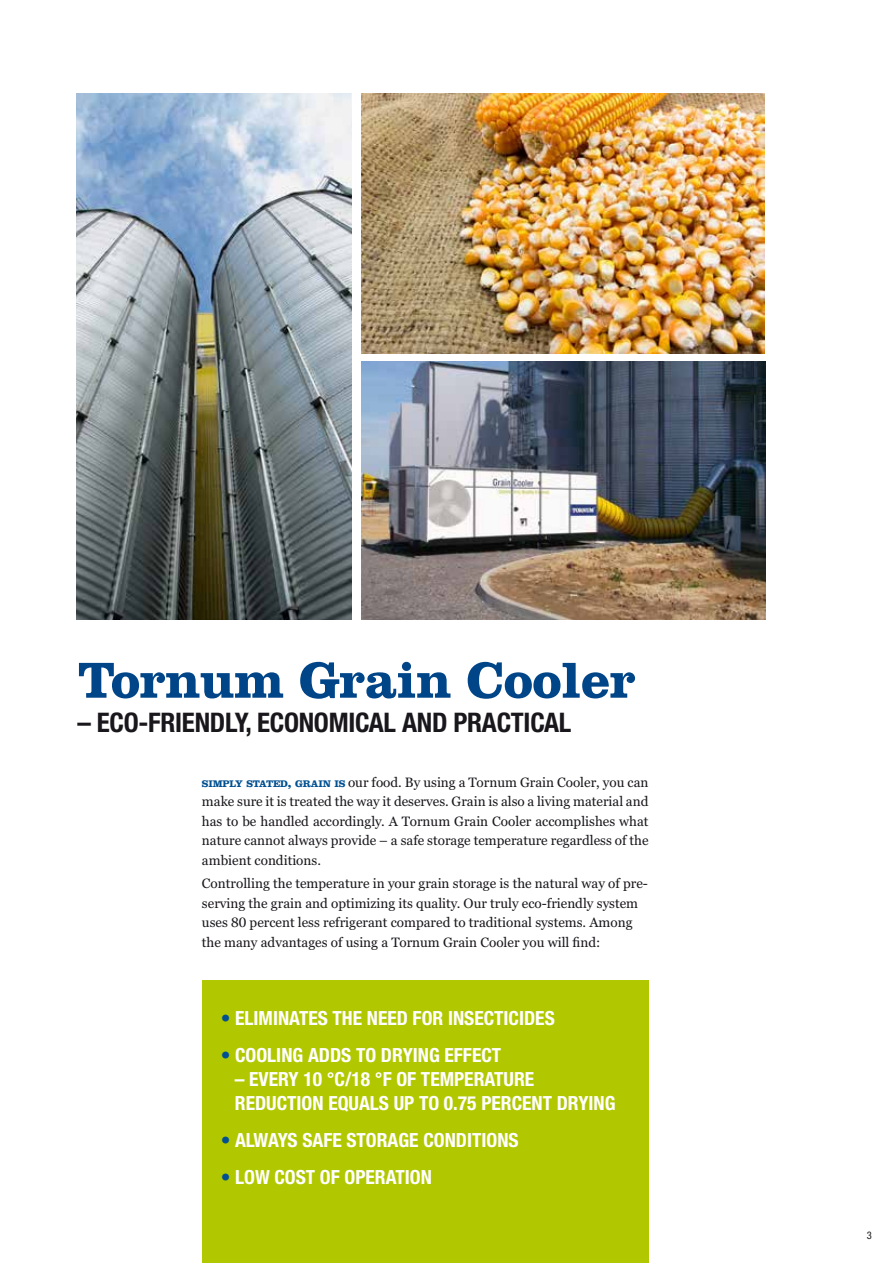
<style>
.page{position:relative;width:893px;height:1263px;background:#fff}
.page>*{position:absolute;margin:0;border:0;box-sizing:border-box;transform-origin:0 0}
.t1{font:700 52.5px "Clarendon";letter-spacing:-.01em;color:#004588}
.t2{font:700 condensed 27px "Helvetica Neue LT Pro";letter-spacing:-.01em;color:#1a171c}
.t3{font:700 condensed 19.5px/24px "Helvetica Neue LT Pro";color:#fff}
.t4{font:13.5px/19.5px "Georgia Pro";color:#1a171c;text-align:justify}
.t5{font:condensed 10.5px "Helvetica Neue LT Pro";color:#1a171c}
.s1{font-family:"Clarendon";font-weight:700;font-size:10.05px;color:#005091}
.s2{font-family:"Clarendon";font-weight:700;font-size:14.25px;color:#005091}
.s3{color:#005091}
</style>
<div class="page">
<div style="left:202px;top:980px;width:446px;height:283px;background:#b1c800"></div>
<img style="left:77px;top:94px;width:274px;height:526px">
<img style="left:361px;top:362px;width:404px;height:258px">
<img style="left:361px;top:94px;width:404px;height:259px">
<h1 class="t1" style="left:77px;top:648px;width:560px">Tornum Grain Cooler</h1>
<h2 class="t2" style="left:77px;top:706px;width:495px">– ECO-FRIENDLY, ECONOMICAL AND PRACTICAL</h2>
<p class="t4" style="left:202px;top:773px;width:448px"><span class="s1">SIMPLY STATED</span><span class="s2">,</span> <span class="s1">GRAIN IS</span> our food. By using a Tornum Grain Cooler, you can make sure it is treated the way it deserves. Grain is also a living material and has to be handled accordingly. A Tornum Grain Cooler accomplishes what nature cannot always provide – a safe storage temperature regardless of the ambient conditions.</p>
<p class="t4" style="left:202px;top:874px;width:447px;text-align:left">Controlling the temperature in your grain storage is the natural way of pre&shy;serving the grain and optimizing its quality. Our truly eco-friendly system uses 80 percent less refrigerant compared to traditional systems. Among the many advantages of using a Tornum Grain Cooler you will find:</p>
<h3 class="t3" style="left:221px;top:1007px;width:336px"><span class="s3">•</span> ELIMINATES THE NEED FOR INSECTICIDES</h3>
<h3 class="t3" style="left:221px;top:1043px;width:282px"><span class="s3">•</span> COOLING ADDS TO DRYING EFFECT</h3>
<h3 class="t3" style="left:235px;top:1067px;width:382px">– EVERY 10 °C/18 °F OF TEMPERATURE<br>REDUCTION EQUALS UP TO 0.75 PERCENT DRYING</h3>
<h3 class="t3" style="left:221px;top:1128px;width:299px"><span class="s3">•</span> ALWAYS SAFE STORAGE CONDITIONS</h3>
<h3 class="t3" style="left:221px;top:1165px;width:213px"><span class="s3">•</span> LOW COST OF OPERATION</h3>
<p class="t5" style="left:867px;top:1229px;width:7px">3</p>
</div>
